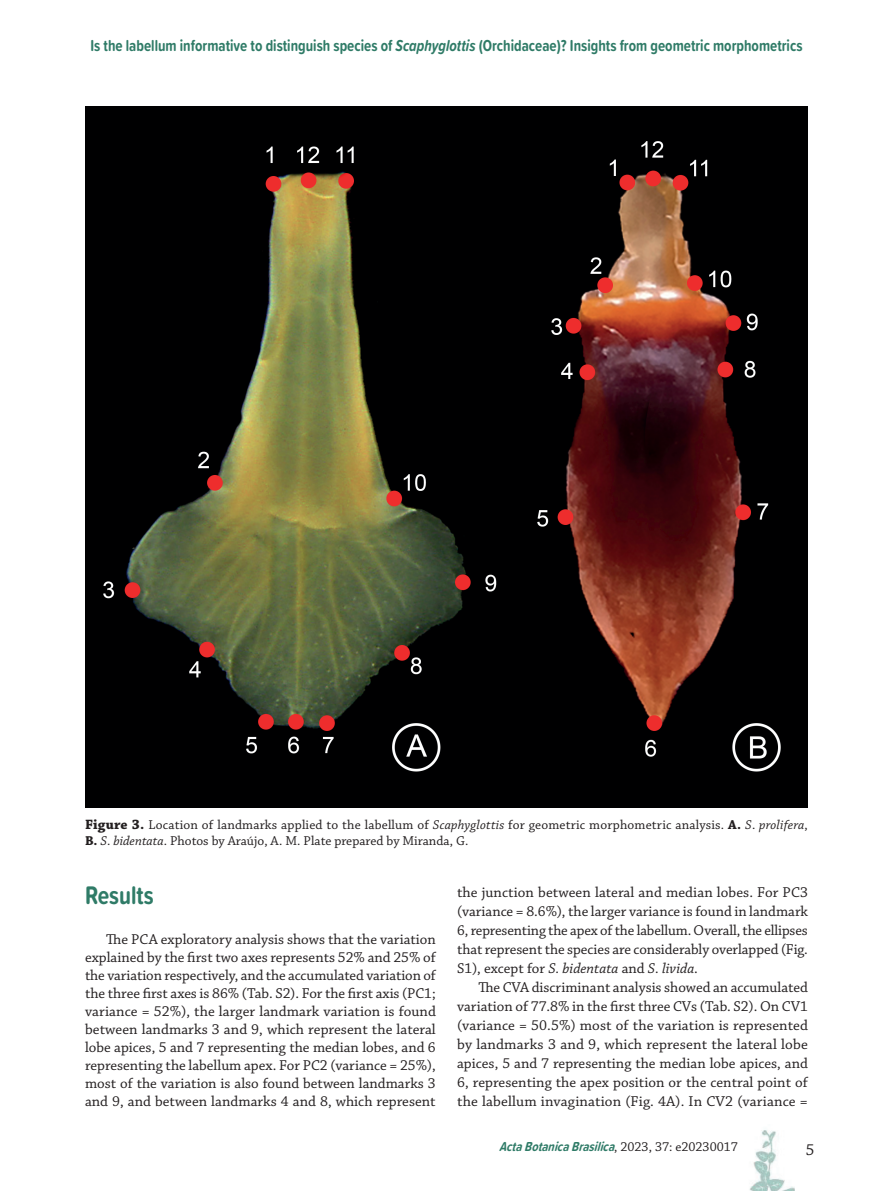
<style>
.page{position:relative;width:893px;height:1191px;background:#fff}
.page>*{position:absolute;margin:0;border:0;box-sizing:border-box;transform-origin:0 0}
.t1{font:700 26.4px "Proxima Soft Cond";color:#2f7b67;scale:.91 1}
.t2{font:700 16.5px "Proxima Soft Cond";color:#2f7b67;scale:.91 1}
.t3{font:16.5px "Chaparral Pro";color:#231f20}
.t4{font:15px/19px "Chaparral Pro";color:#231f20;text-align:justify}
.t5{font:13.5px/16.2px "Chaparral Pro";letter-spacing:.01em;color:#231f20}
.t6{font:italic 700 13.5px "Proxima Soft Cond";color:#2f7b67;scale:.95 1}
.s1{font-style:italic}
.s2{font-weight:700;font-size:14.25px}
.s3{font-weight:700}
.s4{font-family:"Chaparral Pro";font-weight:400;font-style:normal;color:#231f20}
</style>
<div class="page">
<img style="left:749px;top:1130px;width:45px;height:61px">
<img style="left:85px;top:106px;width:723px;height:701px">
<p class="t2" style="left:90px;top:33px;width:784px">Is the labellum informative to distinguish species of <span class="s1">Scaphyglottis</span> (Orchidaceae)? Insights from geometric morphometrics</p>
<p class="t5" style="left:85px;top:817px;width:724px"><span class="s2">Figure 3.</span> Location of landmarks applied to the labellum of <span class="s1">Scaphyglottis</span> for geometric morphometric analysis. <span class="s3">A.</span> <span class="s1">S</span>. <span class="s1">prolifera</span>,<br><span class="s3">B.</span> <span class="s1">S</span>. <span class="s1">bidentata</span>. Photos by Araújo, A. M. Plate prepared by Miranda, G.</p>
<h1 class="t1" style="left:85px;top:876px;width:77px">Results</h1>
<p class="t4" style="left:85px;top:930px;width:352px;line-height:18px;text-indent:21px">The PCA exploratory analysis shows that the variation explained by the first two axes represents 52% and 25% of the variation respectively, and the accumulated variation of the three first axes is 86% (Tab. S2). For the first axis (PC1; variance = 52%), the larger landmark variation is found between landmarks 3 and 9, which represent the lateral lobe apices, 5 and 7 representing the median lobes, and 6 representing the labellum apex. For PC2 (variance = 25%), most of the variation is also found between landmarks 3 and 9, and between landmarks 4 and 8, which represent</p>
<p class="t4" style="left:457px;top:883px;width:352px">the junction between lateral and median lobes. For PC3 (variance = 8.6%), the larger variance is found in landmark 6, representing the apex of the labellum. Overall, the ellipses that represent the species are considerably overlapped (Fig.<br>S1), except for <span class="s1">S. bidentata</span> and <span class="s1">S. livida</span>.</p>
<p class="t4" style="left:457px;top:978px;width:352px;text-indent:21px">The CVA discriminant analysis showed an accumulated variation of 77.8% in the first three CVs (Tab. S2). On CV1 (variance = 50.5%) most of the variation is represented by landmarks 3 and 9, which represent the lateral lobe apices, 5 and 7 representing the median lobe apices, and 6, representing the apex position or the central point of the labellum invagination (Fig. 4A). In CV2 (variance =</p>
<p class="t6" style="left:499px;top:1136px;width:253px">ActaBotanicaBrasilica<span class="s4">, 2 0 2 3 , 3 7 : e 2 0 2 3 0 0 1 7</span></p>
<p class="t3" style="left:806px;top:1141px;width:10px">5</p>
</div>
